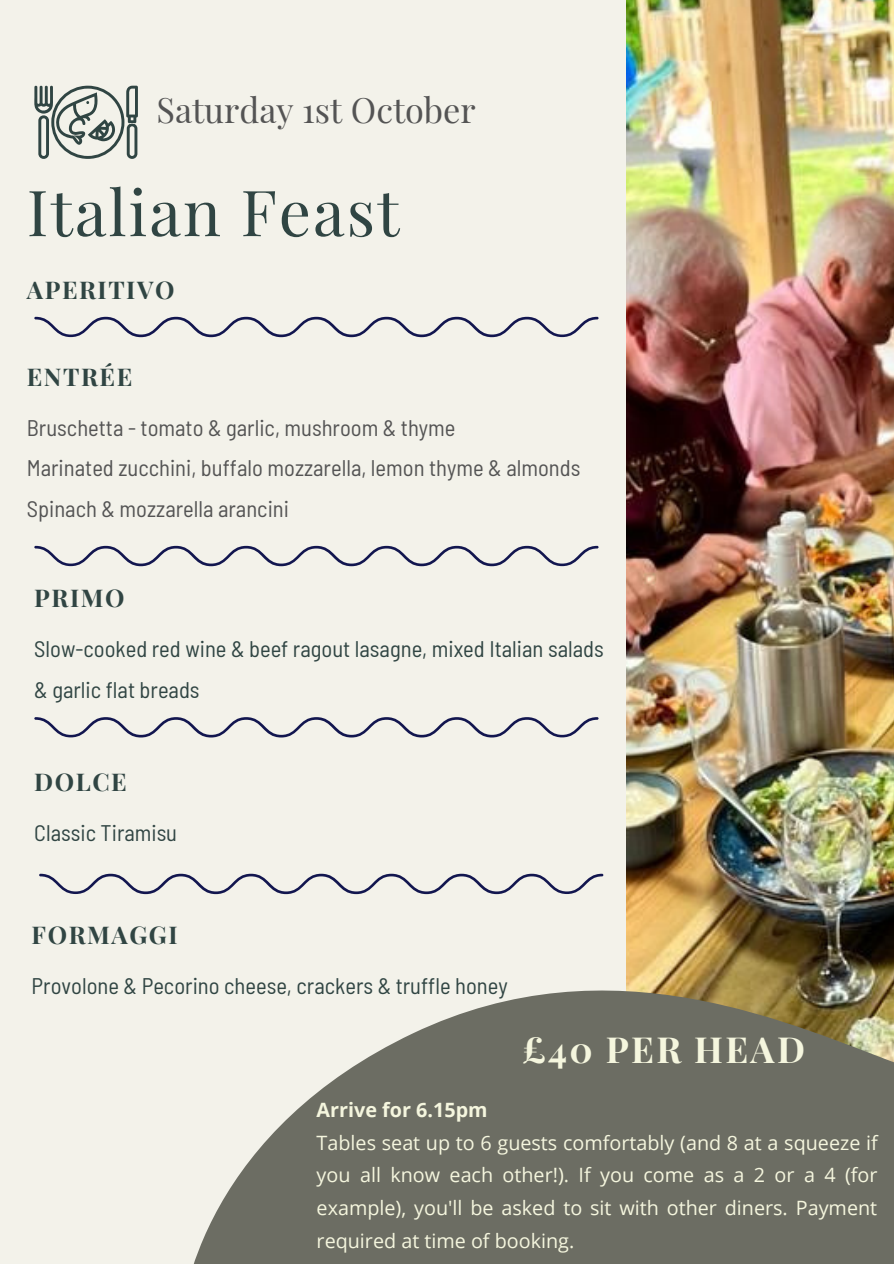
<style>
.page{position:relative;width:894px;height:1264px;background:#fff}
.page>*{position:absolute;margin:0;border:0;box-sizing:border-box;transform-origin:0 0}
.t1{font:63.6px "Playfair Display";letter-spacing:.03em;color:#304543}
.t2{font:700 36px "Playfair Display";letter-spacing:.065em;color:#f5f6de}
.t3{font:34.2px "Playfair Display";color:#545454}
.t4{font:700 24.45px "Playfair Display";letter-spacing:.065em;color:#304543}
.t5{font:semi-condensed 22.65px/40.5px "Barlow";color:#545454}
.t6{font:semi-condensed 22.65px/40.5px "Barlow";color:#304543}
.t7{font:semi-condensed 22.5px "Barlow";color:#304543}
.t8{font:19.8px/32.7px "Open Sans";color:#f5f6de;text-align:justify}
.t9{font:700 19.8px "Open Sans";color:#f5f6de}
</style>
<div class="page">
<div style="left:0;top:0;width:893px;height:1263px;background:#f3f2ea"></div>
<img style="left:626px;top:0;width:267px;height:938px">
<svg style="left:194px;top:938px;width:699px;height:325px;fill:#6c6d63"></svg>
<svg style="left:34px;top:86px;width:104px;height:73px"></svg>
<svg style="left:34px;top:546px;width:564px;height:20px"></svg>
<svg style="left:34px;top:317px;width:564px;height:20px"></svg>
<svg style="left:34px;top:717px;width:564px;height:20px"></svg>
<svg style="left:39px;top:873px;width:564px;height:21px"></svg>
<h3 class="t3" style="left:156px;top:86px;width:321px">Saturday 1st October</h3>
<h1 class="t1" style="left:27px;top:167px;width:374px">Italian Feast</h1>
<p class="t4" style="left:27px;top:273px;width:149px">APERITIVO</p>
<p class="t4" style="left:27px;top:359px;width:107px">ENTRÉE</p>
<p class="t5" style="left:27px;top:406px;width:555px">Bruschetta - tomato &amp; garlic, mushroom &amp; thyme<br>Marinated zucchini, buffalo mozzarella, lemon thyme &amp; almonds<br>Spinach &amp; mozzarella arancini</p>
<p class="t4" style="left:34px;top:580px;width:92px">PRIMO</p>
<p class="t6" style="left:34px;top:627px;width:571px">Slow-cooked red wine &amp; beef ragout lasagne, mixed Italian salads &amp; garlic flat breads</p>
<p class="t4" style="left:34px;top:764px;width:94px">DOLCE</p>
<p class="t7" style="left:34px;top:818px;width:144px">Classic Tiramisu</p>
<p class="t4" style="left:32px;top:917px;width:147px">FORMAGGI</p>
<p class="t6" style="left:32px;top:964px;width:477px">Provolone &amp; Pecorino cheese, crackers &amp; truffle honey</p>
<h2 class="t2" style="left:522px;top:1024px;width:284px">£40 PER HEAD</h2>
<p class="t9" style="left:316px;top:1095px;width:172px">Arrive for 6.15pm</p>
<p class="t8" style="left:316px;top:1125px;width:562px">Tables seat up to 6 guests comfortably (and 8 at a squeeze if you all know each other!). If you come as a 2 or a 4 (for example), you'll be asked to sit with other diners. Payment required at time of booking.</p>
</div>
